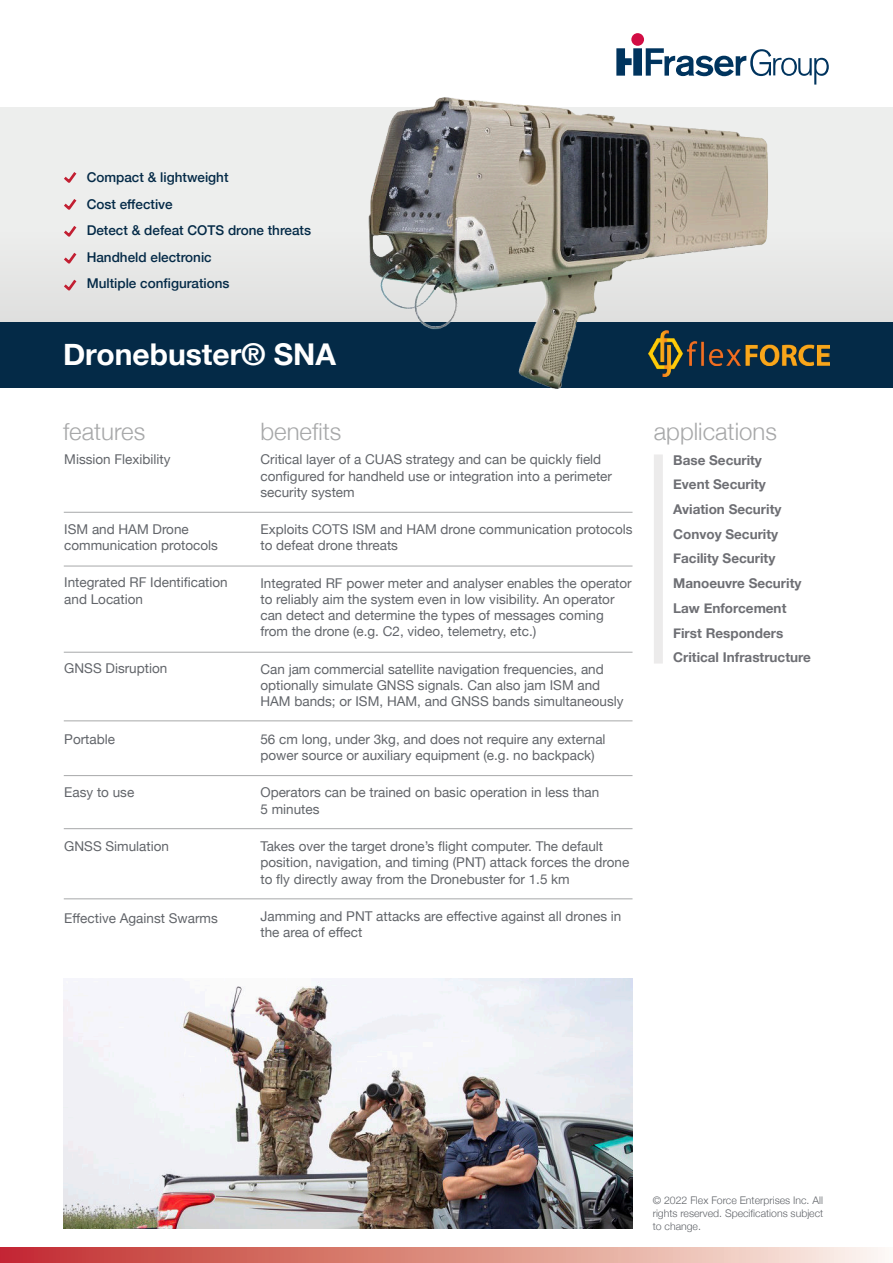
<style>
.page{position:relative;width:893px;height:1263px;background:#fff}
.page>*{position:absolute;margin:0;border:0;box-sizing:border-box;transform-origin:0 0}
.t1{font:700 30px "Helvetica Neue";color:#fff}
.t2{font:300 24px "Helvetica Neue";color:#a7a8a9}
.t3{font:13.5px/16.2px "Helvetica Neue";color:#62656a}
.t4{font:700 13.5px/24.8px "Helvetica Neue";color:#6e6f74}
.t5{font:500 13.5px/26.5px "Helvetica Neue";color:#042a47}
.t6{font:300 10.5px/12.6px "Helvetica Neue";color:#62656a;text-align:justify}
</style>
<div class="page">
<div style="left:0;top:107px;width:893px;height:258px;background:#ecebeb"></div>
<div style="left:0;top:322px;width:893px;height:65px;background:#042a47"></div>
<img style="left:771px;top:344px;width:59px;height:22px">
<svg style="left:616px;top:48px;width:213px;height:37px"></svg>
<div style="left:631px;top:33px;width:13px;height:13px;background:#d20d44;border-radius:50%"></div>
<div style="left:654px;top:454px;width:9px;height:209px;background:#ecebeb"></div>
<div style="left:0;top:1247px;width:893px;height:16px;background:linear-gradient(to right,#c12b27,#fbf4e6)"></div>
<img style="left:337px;top:97px;width:434px;height:292px">
<svg style="left:64px;top:172px;width:13px;height:11px"></svg>
<svg style="left:64px;top:199px;width:13px;height:11px"></svg>
<svg style="left:64px;top:226px;width:13px;height:11px"></svg>
<svg style="left:64px;top:253px;width:13px;height:11px"></svg>
<svg style="left:64px;top:279px;width:13px;height:12px"></svg>
<hr style="left:64px;top:512px;width:568px;height:1px;background:#a7a8a9">
<hr style="left:64px;top:566px;width:568px;height:1px;background:#a7a8a9">
<hr style="left:64px;top:652px;width:568px;height:1px;background:#a7a8a9">
<hr style="left:64px;top:721px;width:568px;height:1px;background:#a7a8a9">
<hr style="left:64px;top:775px;width:568px;height:1px;background:#a7a8a9">
<hr style="left:64px;top:828px;width:568px;height:1px;background:#a7a8a9">
<hr style="left:64px;top:898px;width:568px;height:1px;background:#a7a8a9">
<img style="left:64px;top:978px;width:568px;height:251px">
<p class="t5" style="left:87px;top:165px;width:226px">Compact &amp; lightweight<br>Cost effective<br>Detect &amp; defeat COTS drone threats<br>Handheld electronic<br>Multiple configurations</p>
<h1 class="t1" style="left:63px;top:342px;width:274px">Dronebuster® SNA</h1>
<h2 class="t2" style="left:63px;top:422px;width:84px">features</h2>
<h2 class="t2" style="left:260px;top:412px;width:82px">benefits</h2>
<h2 class="t2" style="left:654px;top:422px;width:125px">applications</h2>
<p class="t4" style="left:673px;top:448px;width:139px">Base Security<br>Event Security<br>Aviation Security<br>Convoy Security<br>Facility Security<br>Manoeuvre Security<br>Law Enforcement<br>First Responders<br>Critical Infrastructure</p>
<p class="t3" style="left:260px;top:452px;width:353px">Critical layer of a CUAS strategy and can be quickly field configured for handheld use or integration into a perimeter security system</p>
<p class="t3" style="left:260px;top:523px;width:374px">Exploits COTS ISM and HAM drone communication protocols to defeat drone threats</p>
<p class="t3" style="left:260px;top:576px;width:373px">Integrated RF power meter and analyser enables the operator to reliably aim the system even in low visibility. An operator can detect and determine the types of messages coming from the drone (e.g. C2, video, telemetry, etc.)</p>
<p class="t3" style="left:260px;top:662px;width:365px">Can jam commercial satellite navigation frequencies, and optionally simulate GNSS signals. Can also jam ISM and<br>HAM bands; or ISM, HAM, and GNSS bands simultaneously</p>
<p class="t3" style="left:260px;top:732px;width:347px">56 cm long, under 3kg, and does not require any external power source or auxiliary equipment (e.g. no backpack)</p>
<p class="t3" style="left:260px;top:785px;width:340px">Operators can be trained on basic operation in less than<br>5 minutes</p>
<p class="t3" style="left:260px;top:839px;width:370px">Takes over the target drone’s flight computer. The default position, navigation, and timing (PNT) attack forces the drone to fly directly away from the Dronebuster for 1.5 km</p>
<p class="t3" style="left:260px;top:909px;width:362px">Jamming and PNT attacks are effective against all drones in the area of effect</p>
<p class="t3" style="left:64px;top:453px;width:108px">Mission Flexibility</p>
<p class="t3" style="left:64px;top:522px;width:155px">ISM and HAM Drone communication protocols</p>
<p class="t3" style="left:64px;top:575px;width:165px">Integrated RF Identification and Location</p>
<p class="t3" style="left:64px;top:661px;width:105px">GNSS Disruption</p>
<p class="t3" style="left:64px;top:733px;width:52px">Portable</p>
<p class="t3" style="left:64px;top:785px;width:72px">Easy to use</p>
<p class="t3" style="left:64px;top:839px;width:106px">GNSS Simulation</p>
<p class="t3" style="left:64px;top:910px;width:155px">Effective Against Swarms</p>
<p class="t6" style="left:653px;top:1195px;width:172px">© 2022 Flex Force Enterprises Inc. All rights reserved. Specifications subject to change.</p>
</div>
